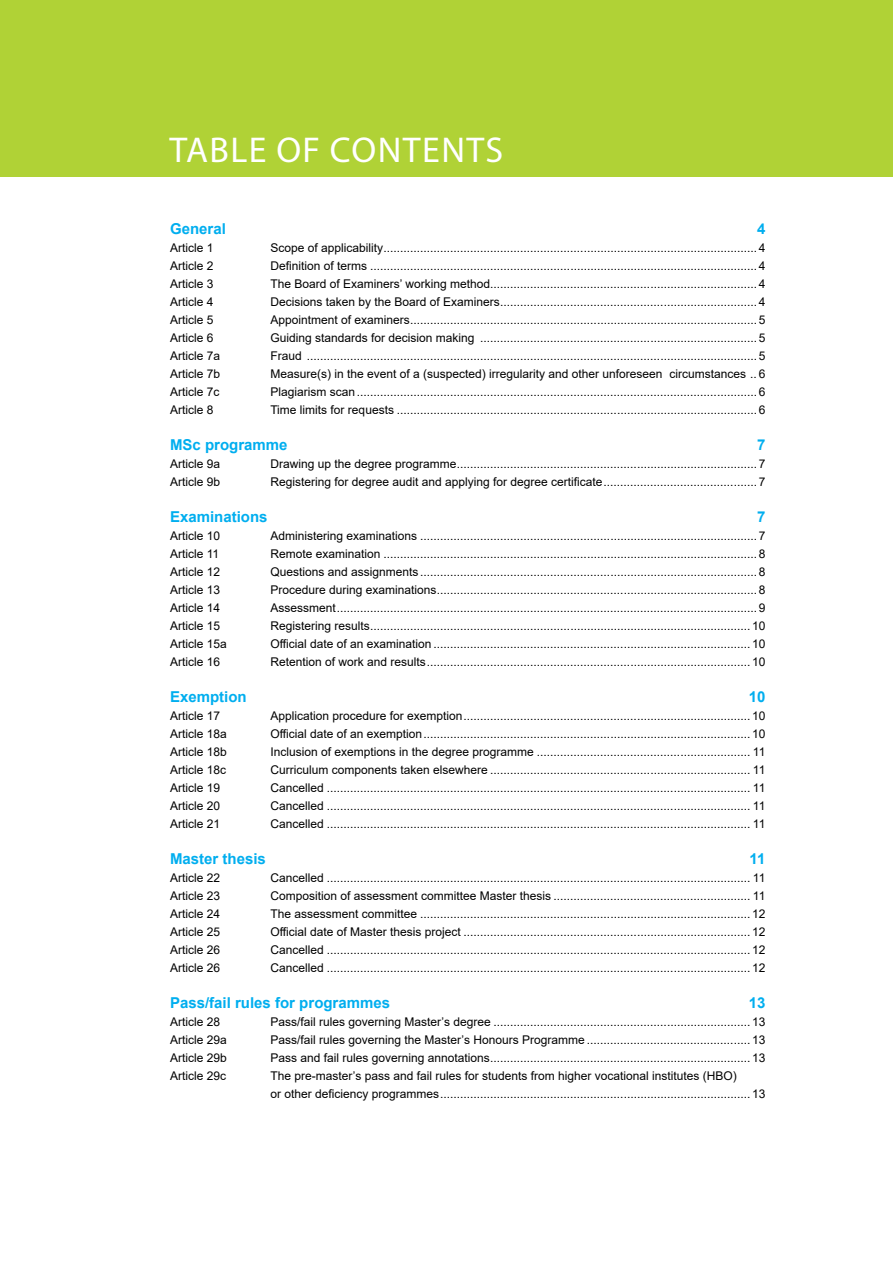
<style>
.page{position:relative;width:893px;height:1263px;background:#fff}
.page>*{position:absolute;margin:0;border:0;box-sizing:border-box;transform-origin:0 0}
.t1{font:36px "Myriad Pro";letter-spacing:.04em;color:#fff}
.t2{font:700 15px "Arial";color:#00aeef}
.t3{font:12px/18px "Arial";color:#000}
</style>
<div class="page">
<div style="left:0;top:0;width:893px;height:177px;background:#b0d236"></div>
<h1 class="t1" style="left:169px;top:128px;width:335px">TABLE OF CONTENTS</h1>
<p class="t2" style="left:170px;top:218px;width:57px">General</p>
<p class="t2" style="left:757px;top:218px;width:10px">4</p>
<p class="t3" style="left:170px;top:239px;width:45px">Article 1</p>
<p class="t3" style="left:270px;top:239px;width:496px">Scope of applicability................................................................................................................4</p>
<p class="t3" style="left:170px;top:257px;width:45px">Article 2</p>
<p class="t3" style="left:270px;top:257px;width:496px">Definition of terms ....................................................................................................................4</p>
<p class="t3" style="left:170px;top:275px;width:45px">Article 3</p>
<p class="t3" style="left:270px;top:275px;width:496px">The Board of Examiners’ working method................................................................................4</p>
<p class="t3" style="left:170px;top:293px;width:45px">Article 4</p>
<p class="t3" style="left:270px;top:293px;width:496px">Decisions taken by the Board of Examiners.............................................................................4</p>
<p class="t3" style="left:170px;top:311px;width:45px">Article 5</p>
<p class="t3" style="left:270px;top:311px;width:496px">Appointment of examiners........................................................................................................5</p>
<p class="t3" style="left:170px;top:329px;width:45px">Article 6</p>
<p class="t3" style="left:270px;top:329px;width:496px">Guiding standards for decision making ...................................................................................5</p>
<p class="t3" style="left:170px;top:347px;width:52px">Article 7a</p>
<p class="t3" style="left:270px;top:347px;width:496px">Fraud .......................................................................................................................................5</p>
<p class="t3" style="left:170px;top:365px;width:52px">Article 7b</p>
<p class="t3" style="left:270px;top:365px;width:496px">Measure(s) in the event of a (suspected) irregularity and other unforeseen circumstances .. 6</p>
<p class="t3" style="left:170px;top:383px;width:51px">Article 7c</p>
<p class="t3" style="left:270px;top:383px;width:496px">Plagiarism scan........................................................................................................................ 6</p>
<p class="t3" style="left:170px;top:401px;width:45px">Article 8</p>
<p class="t3" style="left:270px;top:401px;width:496px">Time limits for requests ............................................................................................................6</p>
<p class="t2" style="left:170px;top:434px;width:119px">MSc programme</p>
<p class="t2" style="left:757px;top:434px;width:10px">7</p>
<p class="t3" style="left:170px;top:455px;width:52px">Article 9a</p>
<p class="t3" style="left:270px;top:455px;width:496px">Drawing up the degree programme..........................................................................................7</p>
<p class="t3" style="left:170px;top:473px;width:52px">Article 9b</p>
<p class="t3" style="left:270px;top:473px;width:496px">Registering for degree audit and applying for degree certificate.............................................. 7</p>
<p class="t2" style="left:170px;top:506px;width:99px">Examinations</p>
<p class="t2" style="left:757px;top:506px;width:10px">7</p>
<p class="t3" style="left:170px;top:527px;width:52px">Article 10</p>
<p class="t3" style="left:270px;top:527px;width:496px">Administering examinations .....................................................................................................7</p>
<p class="t3" style="left:170px;top:545px;width:51px">Article 11</p>
<p class="t3" style="left:270px;top:545px;width:496px">Remote examination ................................................................................................................8</p>
<p class="t3" style="left:170px;top:563px;width:52px">Article 12</p>
<p class="t3" style="left:270px;top:563px;width:496px">Questions and assignments .....................................................................................................8</p>
<p class="t3" style="left:170px;top:581px;width:52px">Article 13</p>
<p class="t3" style="left:270px;top:581px;width:496px">Procedure during examinations................................................................................................8</p>
<p class="t3" style="left:170px;top:599px;width:52px">Article 14</p>
<p class="t3" style="left:270px;top:599px;width:496px">Assessment.............................................................................................................................. 9</p>
<p class="t3" style="left:170px;top:617px;width:52px">Article 15</p>
<p class="t3" style="left:270px;top:617px;width:496px">Registering results..................................................................................................................10</p>
<p class="t3" style="left:170px;top:635px;width:58px">Article 15a</p>
<p class="t3" style="left:270px;top:635px;width:496px">Official date of an examination ...............................................................................................10</p>
<p class="t3" style="left:170px;top:653px;width:52px">Article 16</p>
<p class="t3" style="left:270px;top:653px;width:496px">Retention of work and results.................................................................................................10</p>
<p class="t2" style="left:170px;top:686px;width:78px">Exemption</p>
<p class="t2" style="left:749px;top:686px;width:18px">10</p>
<p class="t3" style="left:170px;top:707px;width:52px">Article 17</p>
<p class="t3" style="left:270px;top:707px;width:496px">Application procedure for exemption......................................................................................10</p>
<p class="t3" style="left:170px;top:725px;width:58px">Article 18a</p>
<p class="t3" style="left:270px;top:725px;width:496px">Official date of an exemption..................................................................................................10</p>
<p class="t3" style="left:170px;top:743px;width:58px">Article 18b</p>
<p class="t3" style="left:270px;top:743px;width:496px">Inclusion of exemptions in the degree programme ................................................................ 11</p>
<p class="t3" style="left:170px;top:761px;width:58px">Article 18c</p>
<p class="t3" style="left:270px;top:761px;width:496px">Curriculum components taken elsewhere .............................................................................. 11</p>
<p class="t3" style="left:170px;top:779px;width:52px">Article 19</p>
<p class="t3" style="left:270px;top:779px;width:496px">Cancelled ............................................................................................................................... 11</p>
<p class="t3" style="left:170px;top:797px;width:52px">Article 20</p>
<p class="t3" style="left:270px;top:797px;width:496px">Cancelled ............................................................................................................................... 11</p>
<p class="t3" style="left:170px;top:815px;width:52px">Article 21</p>
<p class="t3" style="left:270px;top:815px;width:496px">Cancelled ............................................................................................................................... 11</p>
<p class="t2" style="left:170px;top:848px;width:97px">Master thesis</p>
<p class="t2" style="left:749px;top:848px;width:17px">11</p>
<p class="t3" style="left:170px;top:869px;width:52px">Article 22</p>
<p class="t3" style="left:270px;top:869px;width:496px">Cancelled ............................................................................................................................... 11</p>
<p class="t3" style="left:170px;top:887px;width:52px">Article 23</p>
<p class="t3" style="left:270px;top:887px;width:496px">Composition of assessment committee Master thesis ........................................................... 11</p>
<p class="t3" style="left:170px;top:905px;width:52px">Article 24</p>
<p class="t3" style="left:270px;top:905px;width:496px">The assessment committee ...................................................................................................12</p>
<p class="t3" style="left:170px;top:923px;width:52px">Article 25</p>
<p class="t3" style="left:270px;top:923px;width:496px">Official date of Master thesis project ......................................................................................12</p>
<p class="t3" style="left:170px;top:941px;width:52px">Article 26</p>
<p class="t3" style="left:270px;top:941px;width:496px">Cancelled ............................................................................................................................... 12</p>
<p class="t3" style="left:170px;top:959px;width:52px">Article 26</p>
<p class="t3" style="left:270px;top:959px;width:496px">Cancelled ............................................................................................................................... 12</p>
<p class="t2" style="left:170px;top:992px;width:222px">Pass/fail rules for programmes</p>
<p class="t2" style="left:749px;top:992px;width:18px">13</p>
<p class="t3" style="left:170px;top:1013px;width:52px">Article 28</p>
<p class="t3" style="left:270px;top:1013px;width:496px">Pass/fail rules governing Master’s degree .............................................................................13</p>
<p class="t3" style="left:170px;top:1031px;width:58px">Article 29a</p>
<p class="t3" style="left:270px;top:1031px;width:496px">Pass/fail rules governing the Master’s Honours Programme ................................................. 13</p>
<p class="t3" style="left:170px;top:1049px;width:58px">Article 29b</p>
<p class="t3" style="left:270px;top:1049px;width:496px">Pass and fail rules governing annotations..............................................................................13</p>
<p class="t3" style="left:170px;top:1067px;width:58px">Article 29c</p>
<p class="t3" style="left:270px;top:1067px;width:496px">The pre-master’s pass and fail rules for students from higher vocational institutes (HBO)<br>or other deficiency programmes.............................................................................................13</p>
</div>
